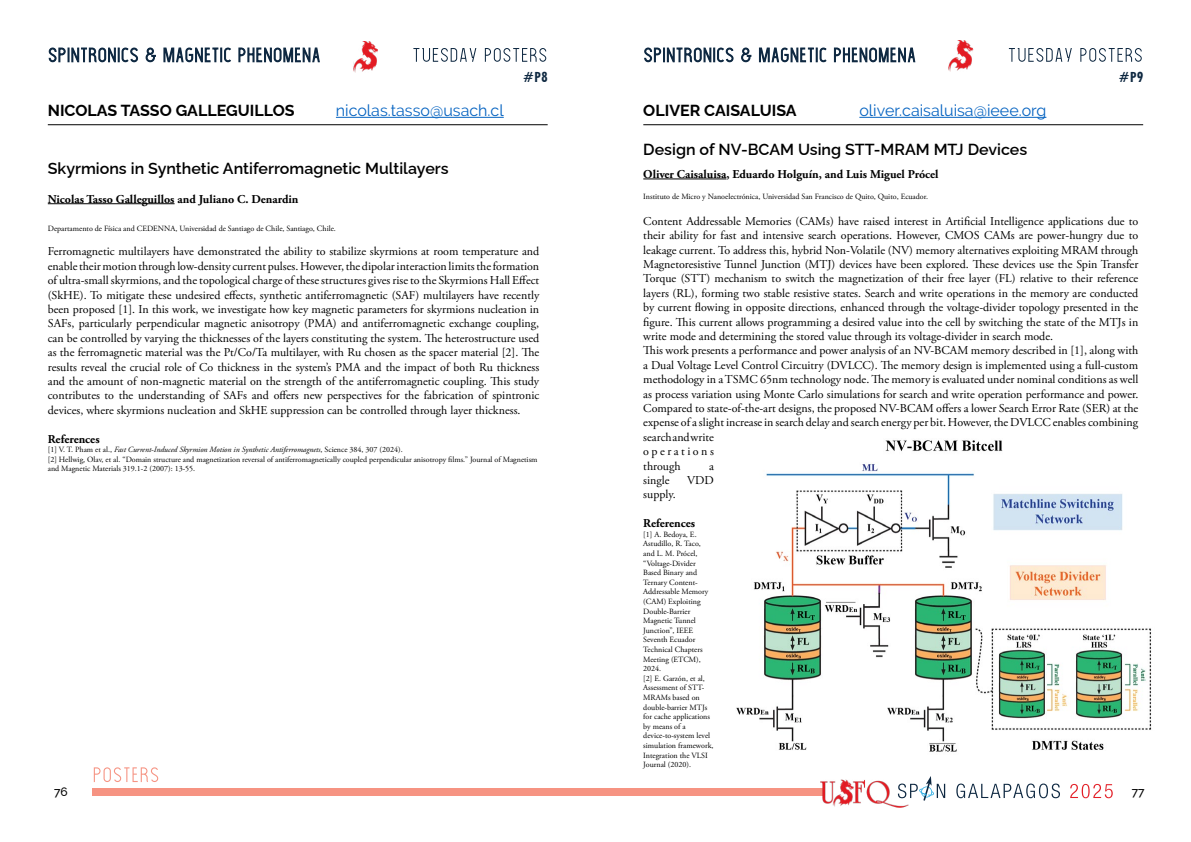
<style>
.page{position:relative;width:1191px;height:842px;background:#fff}
.page>*{position:absolute;margin:0;border:0;box-sizing:border-box;transform-origin:0 0}
.t1{font:100 16px "Raleway";color:#000}
.t2{font:16px "Raleway";color:#0563c1}
.t3{font:700 condensed 14px "Futura BT";color:#0e2841}
.t4{font:12px/14.4px "Adobe Garamond Pro";color:#000;text-align:justify}
.t5{font:700 12px "Adobe Garamond Pro";color:#000}
.t6{font:100 12px "Raleway";color:#000}
.t7{font:8px/9.6px "Adobe Garamond Pro";color:#000}
.s1{font-style:italic}
</style>
<div class="page">
<div style="left:93px;top:788px;width:730px;height:8px;background:#f69382"></div>
<svg style="left:94px;top:767px;width:64px;height:15px"></svg>
<hr style="left:643px;top:124px;width:500px;height:1px;background:#000">
<svg style="left:956px;top:783px;width:104px;height:15px"></svg>
<svg style="left:1070px;top:784px;width:42px;height:14px"></svg>
<svg style="left:910px;top:776px;width:35px;height:25px"></svg>
<img style="left:820px;top:779px;width:88px;height:28px">
<svg style="left:413px;top:48px;width:133px;height:14px"></svg>
<svg style="left:49px;top:48px;width:270px;height:14px"></svg>
<img style="left:353px;top:41px;width:25px;height:32px">
<hr style="left:48px;top:124px;width:499px;height:1px;background:#000">
<svg style="left:1009px;top:48px;width:132px;height:14px"></svg>
<svg style="left:644px;top:48px;width:271px;height:14px"></svg>
<img style="left:948px;top:40px;width:25px;height:32px">
<hr style="left:336px;top:117px;width:168px;height:1px;background:#0563c1">
<hr style="left:48px;top:203px;width:127px;height:1px;background:#000">
<hr style="left:859px;top:117px;width:187px;height:1px;background:#0563c1">
<hr style="left:643px;top:179px;width:83px;height:1px;background:#000">
<img style="left:736px;top:440px;width:416px;height:312px">
<h1 class="t1" style="left:48px;top:98px;width:248px">NICOLAS TASSO GALLEGUILLOS</h1>
<h1 class="t2" style="left:336px;top:101px;width:169px">nicolas.tasso@usach.cl</h1>
<p class="t3" style="left:523px;top:68px;width:26px">#P8</p>
<h1 class="t1" style="left:48px;top:155px;width:402px">Skyrmions in Synthetic Antiferromagnetic Multilayers</h1>
<p class="t5" style="left:48px;top:192px;width:252px">Nicolas Tasso Galleguillos and Juliano C. Denardin</p>
<p class="t7" style="left:48px;top:224px;width:289px">Departamento de Física and CEDENNA, Universidad de Santiago de Chile, Santiago, Chile.</p>
<p class="t4" style="left:48px;top:245px;width:493px">Ferromagnetic multilayers have demonstrated the ability to stabilize skyrmions at room temperature and enable their motion through low-density current pulses. However, the dipolar interaction limits the formation of ultra-small skyrmions, and the topological charge of these structures gives rise to the Skyrmions Hall Effect (SkHE). To mitigate these undesired effects, synthetic antiferromagnetic (SAF) multilayers have recently been proposed [1]. In this work, we investigate how key magnetic parameters for skyrmions nucleation in SAFs, particularly perpendicular magnetic anisotropy (PMA) and antiferromagnetic exchange coupling, can be controlled by varying the thicknesses of the layers constituting the system. The heterostructure used as the ferromagnetic material was the Pt/Co/Ta multilayer, with Ru chosen as the spacer material [2]. The results reveal the crucial role of Co thickness in the system’s PMA and the impact of both Ru thickness and the amount of non-magnetic material on the strength of the antiferromagnetic coupling. This study contributes to the understanding of SAFs and offers new perspectives for the fabrication of spintronic devices, where skyrmions nucleation and SkHE suppression can be controlled through layer thickness.</p>
<p class="t5" style="left:48px;top:432px;width:53px">References</p>
<p class="t7" style="left:48px;top:445px;width:491px">[1] V. T. Pham et al., <span class="s1">Fast Current-Induced Skyrmion Motion in Synthetic Antiferromagnets</span>, Science 384, 307 (2024).<br>[2] Hellwig, Olav, et al. “Domain structure and magnetization reversal of antiferromagnetically coupled perpendicular anisotropy films.” Journal of Magnetism and Magnetic Materials 319.1-2 (2007): 13-55.</p>
<p class="t3" style="left:1118px;top:68px;width:26px">#P9</p>
<h1 class="t1" style="left:643px;top:98px;width:155px">OLIVER CAISALUISA</h1>
<h1 class="t2" style="left:859px;top:101px;width:188px">oliver.caisaluisa@ieee.org</h1>
<h1 class="t1" style="left:643px;top:136px;width:385px">Design of NV-BCAM Using STT-MRAM MTJ Devices</h1>
<p class="t5" style="left:643px;top:167px;width:297px">Oliver Caisaluisa, Eduardo Holguín, and Luis Miguel Prócel</p>
<p class="t7" style="left:643px;top:192px;width:286px">Instituto de Micro y Nanoelectrónica, Universidad San Francisco de Quito, Quito, Ecuador.</p>
<p class="t4" style="left:643px;top:214px;width:496px;text-align:left">Content Addressable Memories (CAMs) have raised interest in Artificial Intelligence applications due to their ability for fast and intensive search operations. However, CMOS CAMs are power-hungry due to leakage current. To address this, hybrid Non-Volatile (NV) memory alternatives exploiting MRAM through Magnetoresistive Tunnel Junction (MTJ) devices have been explored. These devices use the Spin Transfer Torque (STT) mechanism to switch the magnetization of their free layer (FL) relative to their reference layers (RL), forming two stable resistive states. Search and write operations in the memory are conducted by current flowing in opposite directions, enhanced through the voltage-divider topology presented in the figure. This current allows programming a desired value into the cell by switching the state of the MTJs in write mode and determining the stored value through its voltage-divider in search mode.<br>This work presents a performance and power analysis of an NV-BCAM memory described in [1], along with a Dual Voltage Level Control Circuitry (DVLCC). The memory design is implemented using a full-custom methodology in a TSMC 65nm technology node. The memory is evaluated under nominal conditions as well as process variation using Monte Carlo simulations for search and write operation performance and power.<br>Compared to state-of-the-art designs, the proposed NV-BCAM offers a lower Search Error Rate (SER) at the expense of a slight increase in search delay and search energy per bit. However, the DVLCC enables combining search and write<br>operations<br>through</p>
<p class="t4" style="left:709px;top:459px;width:6px">a</p>
<p class="t4" style="left:643px;top:473px;width:28px">single</p>
<p class="t4" style="left:687px;top:473px;width:28px">VDD</p>
<p class="t4" style="left:643px;top:488px;width:34px">supply.</p>
<p class="t5" style="left:643px;top:516px;width:53px">References</p>
<p class="t7" style="left:643px;top:530px;width:72px">[1] A. Bedoya, E.<br>Astudillo, R. Taco, and L. M. Prócel, “Voltage-Divider<br>Based Binary and<br>Ternary Content-<br>Addressable Memory (CAM) Exploiting<br>Double-Barrier<br>Magnetic Tunnel<br>Junction”, IEEE<br>Seventh Ecuador<br>Technical Chapters<br>Meeting (ETCM),<br>2024.<br>[2] E. Garzón, et al,<br>Assessment of STT-<br>MRAMs based on double-barrier MTJs for cache applications by means of a device-to-system level simulation framework,<br>Integration the VLSI<br>Journal (2020).</p>
<p class="t6" style="left:54px;top:782px;width:15px">76</p>
<p class="t6" style="left:1131px;top:782px;width:14px">77</p>
</div>
